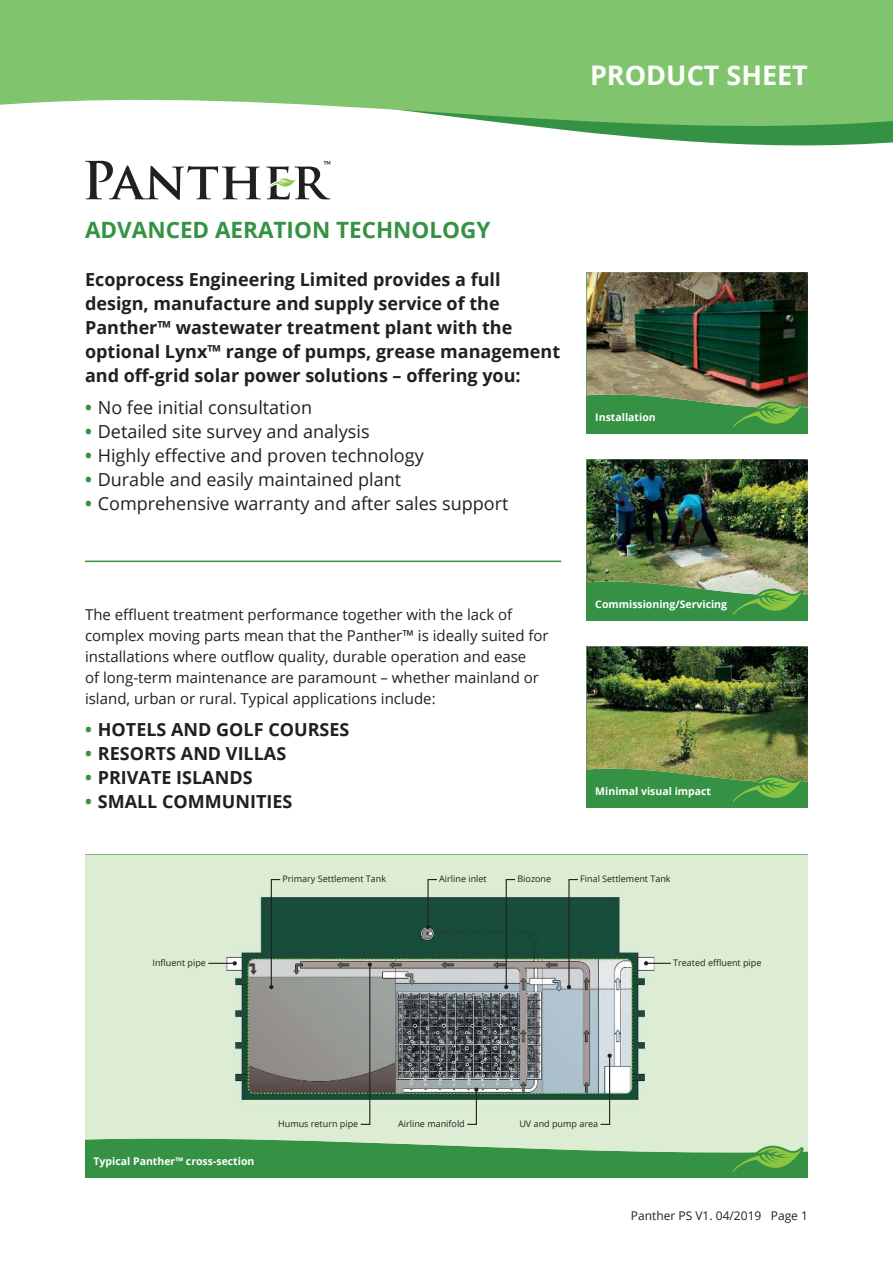
<style>
.page{position:relative;width:893px;height:1263px;background:#fff}
.page>*{position:absolute;margin:0;border:0;box-sizing:border-box;transform-origin:0 0}
.t1{font:700 27px "Open Sans";color:#fff}
.t2{font:700 22.5px "Open Sans";color:#359143}
.t3{font:700 18px/24px "Open Sans";color:#221f1f}
.t4{font:18px "Open Sans";color:#221f1f}
.t5{font:15px/21px "Open Sans";color:#221f1f}
.t6{font:12px "Open Sans";color:#221f1f}
.t7{font:700 10.5px "Open Sans";color:#fff}
.t8{font:9px "Open Sans";color:#221f1f}
.s1{font-weight:700;color:#359143}
.s2{color:#359143}
</style>
<div class="page">
<svg style="left:0;top:0;width:893px;height:145px;fill:#80c56d"></svg>
<div style="left:587px;top:459px;width:221px;height:162px;background:#359143"></div>
<img style="left:587px;top:459px;width:221px;height:156px">
<div style="left:587px;top:272px;width:221px;height:162px;background:#359143"></div>
<img style="left:587px;top:272px;width:221px;height:156px">
<div style="left:587px;top:646px;width:221px;height:162px;background:#359143"></div>
<img style="left:587px;top:646px;width:221px;height:156px">
<hr style="left:85px;top:561px;width:476px;height:1px;background:#359143">
<svg style="left:85px;top:161px;width:245px;height:39px"></svg>
<svg style="left:85px;top:855px;width:723px;height:323px;background:#a6bfa6"></svg>
<svg style="left:269px;top:878px;width:12px;height:111px"></svg>
<svg style="left:504px;top:878px;width:12px;height:111px"></svg>
<svg style="left:426px;top:878px;width:12px;height:51px"></svg>
<svg style="left:567px;top:878px;width:12px;height:111px"></svg>
<svg style="left:599px;top:1053px;width:13px;height:72px"></svg>
<svg style="left:466px;top:1087px;width:12px;height:38px"></svg>
<svg style="left:360px;top:962px;width:12px;height:163px;background:#8c918a"></svg>
<svg style="left:208px;top:961px;width:29px;height:4px"></svg>
<svg style="left:644px;top:961px;width:27px;height:4px"></svg>
<h1 class="t1" style="left:590px;top:64px;width:219px">PRODUCT SHEET</h1>
<p class="t2" style="left:85px;top:221px;width:407px">ADVANCED AERATION TECHNOLOGY</p>
<p class="t3" style="left:85px;top:269px;width:477px">Ecoprocess Engineering Limited provides a full design, manufacture and supply service of the Panther™ wastewater treatment plant with the optional Lynx™ range of pumps, grease management and off-grid solar power solutions – offering you:</p>
<p class="t4" style="left:85px;top:401px;width:229px"><span class="s1">•</span> No fee initial consultation</p>
<p class="t4" style="left:85px;top:425px;width:286px"><span class="s1">•</span> Detailed site survey and analysis</p>
<p class="t4" style="left:85px;top:449px;width:340px"><span class="s1">•</span> Highly effective and proven technology</p>
<p class="t4" style="left:85px;top:473px;width:318px"><span class="s1">•</span> Durable and easily maintained plant</p>
<p class="t4" style="left:85px;top:497px;width:425px"><span class="s1">•</span> Comprehensive warranty and after sales support</p>
<p class="t5" style="left:85px;top:603px;width:465px">The effluent treatment performance together with the lack of complex moving parts mean that the Panther™ is ideally suited for installations where outflow quality, durable operation and ease<br>of long-term maintenance are paramount – whether mainland or island, urban or rural. Typical applications include:</p>
<p class="t3" style="left:85px;top:719px;width:266px"><span class="s2">•</span> HOTELS AND GOLF COURSES</p>
<p class="t3" style="left:85px;top:743px;width:203px"><span class="s2">•</span> RESORTS AND VILLAS</p>
<p class="t3" style="left:85px;top:767px;width:169px"><span class="s2">•</span> PRIVATE ISLANDS</p>
<p class="t3" style="left:85px;top:791px;width:209px"><span class="s2">•</span> SMALL COMMUNITIES</p>
<p class="t7" style="left:595px;top:413px;width:62px">Installation</p>
<p class="t7" style="left:595px;top:600px;width:133px">Commissioning/Servicing</p>
<p class="t7" style="left:595px;top:787px;width:117px">Minimal visual impact</p>
<p class="t8" style="left:153px;top:956px;width:55px">Influent pipe</p>
<p class="t8" style="left:283px;top:875px;width:105px">Primary Settlement Tank</p>
<p class="t8" style="left:439px;top:875px;width:49px">Airline inlet</p>
<p class="t8" style="left:517px;top:875px;width:35px">Biozone</p>
<p class="t8" style="left:580px;top:875px;width:92px">Final Settlement Tank</p>
<p class="t8" style="left:673px;top:956px;width:90px">Treated effluent pipe</p>
<p class="t7" style="left:94px;top:1157px;width:162px">Typical Panther™ cross-section</p>
<p class="t8" style="left:278px;top:1117px;width:82px">Humus return pipe</p>
<p class="t8" style="left:398px;top:1120px;width:68px">Airline manifold</p>
<p class="t8" style="left:519px;top:1117px;width:80px">UV and pump area</p>
<p class="t6" style="left:631px;top:1211px;width:179px">Panther PS V1. 04/2019 Page 1</p>
</div>
